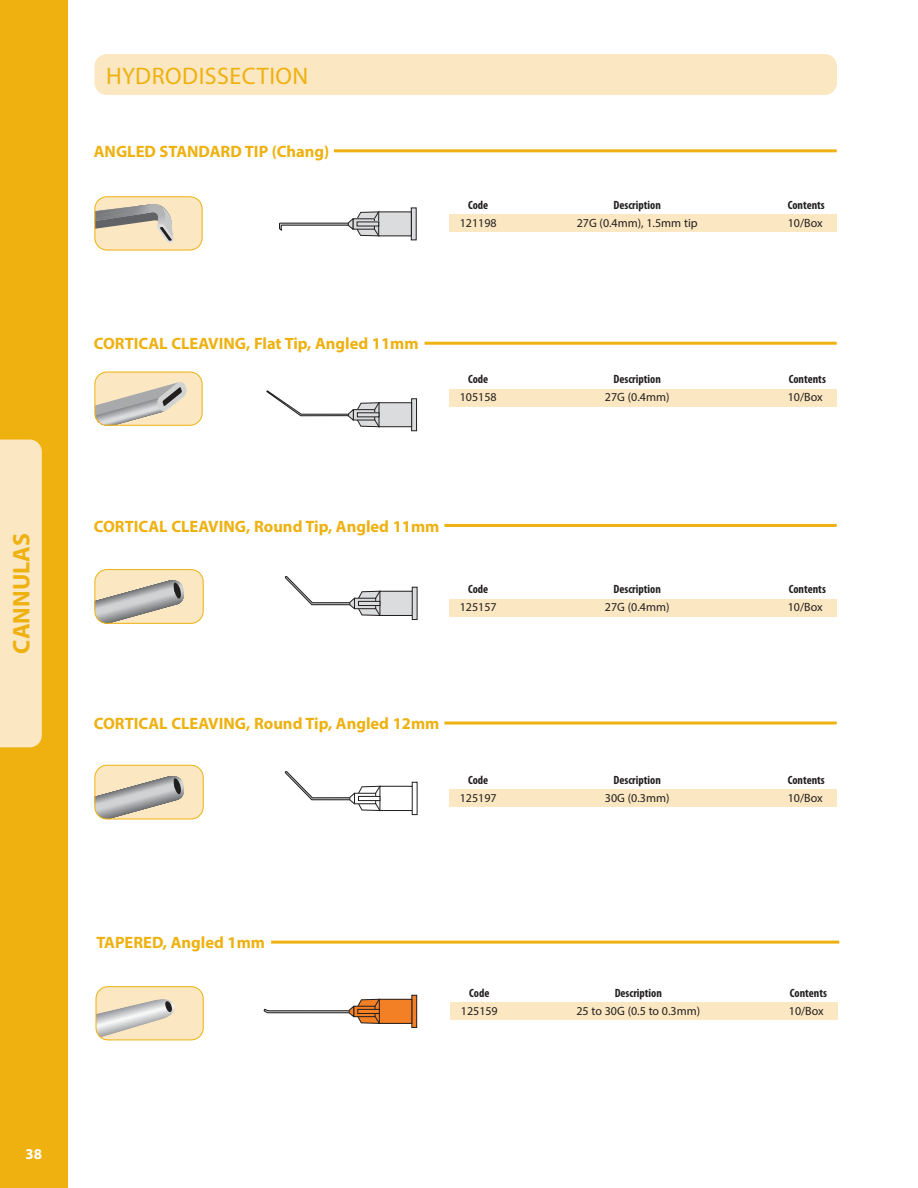
<style>
.page{position:relative;width:918px;height:1188px;background:#fff}
.page>*{position:absolute;margin:0;border:0;box-sizing:border-box;transform-origin:0 0}
.t1{font:24px "Myriad Pro";letter-spacing:.02em;color:#eeb110}
.t2{font:700 24px "Myriad Pro";color:#eeb110}
.t3{font:700 16.5px "Myriad Pro";color:#eeb110}
.t4{font:700 15px "Myriad Pro";color:#fff}
.t5{font:12px "Myriad Pro";color:#221f1f}
.t6{font:700 condensed 12px "Myriad Pro";color:#221f1f}
</style>
<div class="page">
<div style="left:95px;top:54px;width:742px;height:41px;background:#fbe7c1;border-radius:12px"></div>
<hr style="left:334px;top:149px;width:503px;height:3px;background:#eeb110">
<hr style="left:425px;top:342px;width:412px;height:3px;background:#eeb110">
<hr style="left:444px;top:524px;width:393px;height:3px;background:#eeb110">
<hr style="left:444px;top:722px;width:393px;height:3px;background:#eeb110">
<div style="left:411px;top:208px;width:5px;height:32px;background:#dbdcde"></div>
<div style="left:411px;top:208px;width:5px;height:32px;border:1px solid #221f1f"></div>
<div style="left:379px;top:212px;width:32px;height:24px;background:#dbdcde"></div>
<svg style="left:279px;top:211px;width:106px;height:25px"></svg>
<div style="left:449px;top:389px;width:388px;height:18px;background:#fbe7c1"></div>
<div style="left:449px;top:599px;width:388px;height:18px;background:#fbe7c1"></div>
<div style="left:449px;top:789px;width:388px;height:18px;background:#fbe7c1"></div>
<div style="left:449px;top:214px;width:388px;height:18px;background:#fbe7c1"></div>
<div style="left:95px;top:197px;width:107px;height:53px;background:#fbe7c1;border-radius:12px"></div>
<svg style="left:96px;top:202px;width:78px;height:41px"></svg>
<div style="left:94px;top:196px;width:108px;height:54px;border:1px solid #eeb110;border-radius:12px"></div>
<div style="left:412px;top:399px;width:5px;height:32px;background:#dbdcde"></div>
<div style="left:411px;top:399px;width:6px;height:32px;border:1px solid #221f1f"></div>
<div style="left:379px;top:403px;width:33px;height:24px;background:#dbdcde"></div>
<div style="left:379px;top:403px;width:33px;height:24px;border:1px solid #221f1f"></div>
<svg style="left:266px;top:390px;width:119px;height:37px"></svg>
<div style="left:412px;top:587px;width:5px;height:33px;background:#dbdcde"></div>
<div style="left:412px;top:587px;width:5px;height:33px;border:1px solid #221f1f"></div>
<div style="left:380px;top:591px;width:32px;height:24px;background:#dbdcde"></div>
<div style="left:380px;top:591px;width:32px;height:25px;border:1px solid #221f1f"></div>
<svg style="left:285px;top:576px;width:101px;height:40px"></svg>
<div style="left:412px;top:782px;width:5px;height:33px;border:1px solid #221f1f"></div>
<div style="left:380px;top:786px;width:32px;height:25px;border:1px solid #221f1f"></div>
<svg style="left:285px;top:771px;width:101px;height:40px"></svg>
<div style="left:95px;top:372px;width:107px;height:53px;background:#fbe7c1;border-radius:12px"></div>
<svg style="left:96px;top:382px;width:91px;height:42px"></svg>
<div style="left:94px;top:372px;width:108px;height:54px;border:1px solid #eeb110;border-radius:12px"></div>
<div style="left:95px;top:570px;width:108px;height:53px;background:#fbe7c1;border-radius:12px"></div>
<svg style="left:96px;top:580px;width:88px;height:42px"></svg>
<div style="left:94px;top:569px;width:110px;height:55px;border:1px solid #eeb110;border-radius:12px"></div>
<div style="left:95px;top:765px;width:108px;height:54px;background:#fbe7c1;border-radius:12px"></div>
<svg style="left:96px;top:776px;width:88px;height:43px"></svg>
<div style="left:94px;top:765px;width:110px;height:54px;border:1px solid #eeb110;border-radius:12px"></div>
<hr style="left:271px;top:941px;width:568px;height:3px;background:#eeb110">
<div style="left:450px;top:1002px;width:388px;height:18px;background:#fbe7c1"></div>
<div style="left:96px;top:987px;width:107px;height:53px;background:#fbe7c1;border-radius:12px"></div>
<img style="left:96px;top:999px;width:79px;height:38px">
<svg style="left:165px;top:1001px;width:8px;height:11px"></svg>
<div style="left:96px;top:986px;width:108px;height:54px;border:1px solid #eeb110;border-radius:12px"></div>
<div style="left:412px;top:995px;width:5px;height:32px;background:#f48025"></div>
<div style="left:412px;top:995px;width:5px;height:33px;border:1px solid #221f1f"></div>
<div style="left:379px;top:999px;width:33px;height:24px;background:#f48025"></div>
<div style="left:379px;top:999px;width:33px;height:25px;border:1px solid #221f1f"></div>
<svg style="left:264px;top:999px;width:122px;height:25px"></svg>
<div style="left:0;top:0;width:67px;height:1188px;background:#eeb110"></div>
<div style="left:0;top:440px;width:42px;height:307px;background:#fbe7c1"></div>
<h1 class="t2" style="left:12px;top:654px;width:122px;rotate:-90deg">CANNULAS</h1>
<h1 class="t1" style="left:106px;top:67px;width:204px">HYDRODISSECTION</h1>
<p class="t3" style="left:94px;top:145px;width:237px">ANGLED STANDARD TIP (Chang)</p>
<p class="t6" style="left:468px;top:200px;width:22px">Code</p>
<p class="t6" style="left:614px;top:200px;width:49px">Description</p>
<p class="t6" style="left:788px;top:200px;width:39px">Contents</p>
<p class="t5" style="left:460px;top:218px;width:38px">121198</p>
<p class="t5" style="left:577px;top:218px;width:122px">27G (0 .4mm), 1 .5mm tip</p>
<p class="t5" style="left:788px;top:218px;width:36px">10/Box</p>
<p class="t3" style="left:94px;top:337px;width:326px">CORTICAL CLEAVING, Flat Tip, Angled 11mm</p>
<p class="t6" style="left:468px;top:375px;width:22px">Code</p>
<p class="t6" style="left:614px;top:375px;width:49px">Description</p>
<p class="t6" style="left:789px;top:375px;width:39px">Contents</p>
<p class="t5" style="left:460px;top:393px;width:38px">105158</p>
<p class="t5" style="left:605px;top:393px;width:66px">27G (0 .4mm)</p>
<p class="t5" style="left:788px;top:393px;width:36px">10/Box</p>
<p class="t3" style="left:94px;top:519px;width:347px">CORTICAL CLEAVING, Round Tip, Angled 11mm</p>
<p class="t6" style="left:468px;top:585px;width:22px">Code</p>
<p class="t6" style="left:614px;top:585px;width:49px">Description</p>
<p class="t6" style="left:789px;top:585px;width:39px">Contents</p>
<p class="t5" style="left:460px;top:603px;width:38px">125157</p>
<p class="t5" style="left:605px;top:603px;width:66px">27G (0 .4mm)</p>
<p class="t5" style="left:788px;top:603px;width:36px">10/Box</p>
<p class="t3" style="left:94px;top:717px;width:347px">CORTICAL CLEAVING, Round Tip, Angled 12mm</p>
<p class="t6" style="left:468px;top:775px;width:22px">Code</p>
<p class="t6" style="left:614px;top:775px;width:49px">Description</p>
<p class="t6" style="left:788px;top:775px;width:39px">Contents</p>
<p class="t5" style="left:460px;top:793px;width:38px">125197</p>
<p class="t5" style="left:605px;top:793px;width:66px">30G (0 .3mm)</p>
<p class="t5" style="left:788px;top:793px;width:36px">10/Box</p>
<p class="t3" style="left:96px;top:936px;width:170px">TAPERED, Angled 1mm</p>
<p class="t4" style="left:25px;top:1148px;width:18px">42</p>
<p class="t4" style="left:25px;top:1148px;width:18px">38</p>
<p class="t6" style="left:469px;top:988px;width:22px">Code</p>
<p class="t6" style="left:615px;top:988px;width:49px">Description</p>
<p class="t6" style="left:790px;top:988px;width:39px">Contents</p>
<p class="t5" style="left:461px;top:1006px;width:38px">125159</p>
<p class="t5" style="left:576px;top:1006px;width:125px">25 to 30G (0 .5 to 0 .3mm)</p>
<p class="t5" style="left:789px;top:1006px;width:36px">10/Box</p>
</div>
